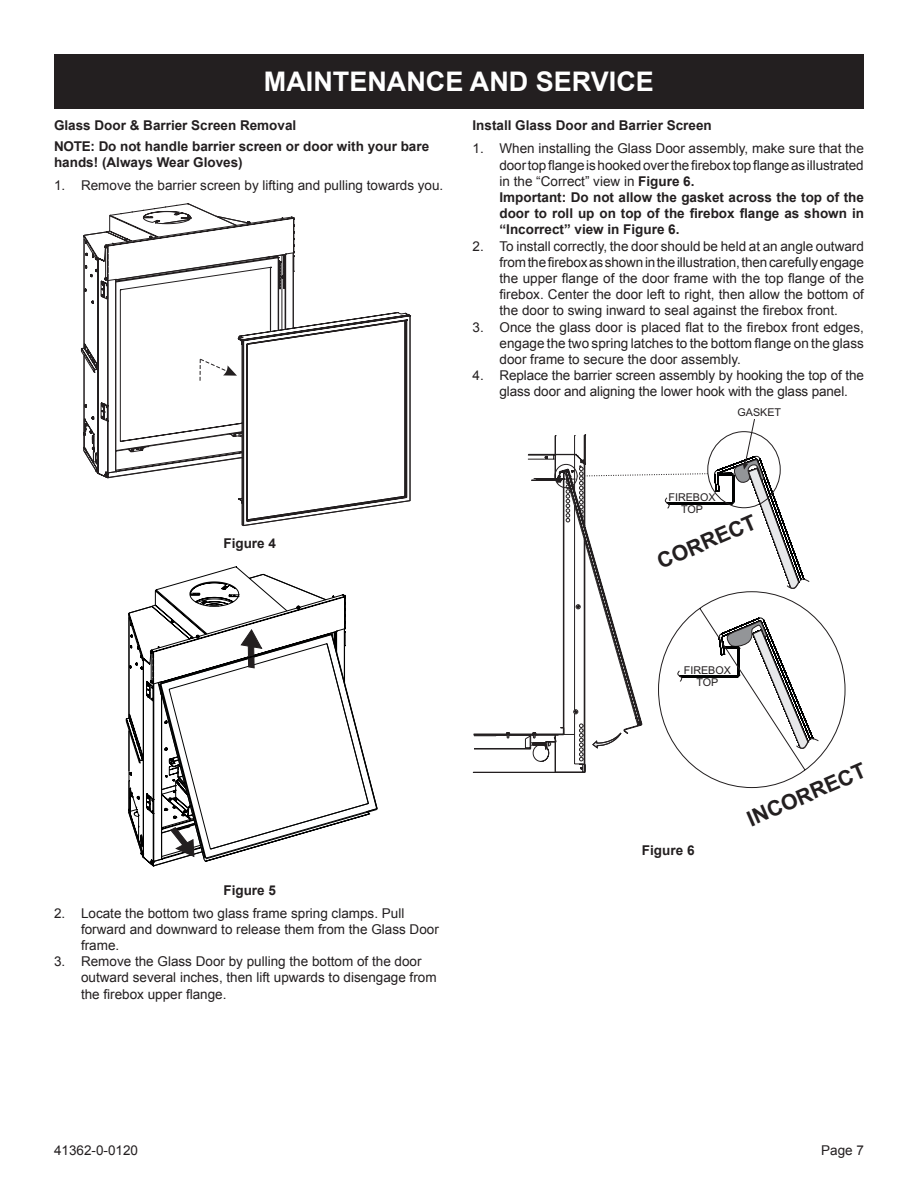
<style>
.page{position:relative;width:918px;height:1188px;background:#fff}
.page>*{position:absolute;margin:0;border:0;box-sizing:border-box;transform-origin:0 0}
.t1{font:700 27px "Arial";color:#fff}
.t2{font:700 21.45px "Arial";color:#231f20}
.t3{font:13.5px/16.2px "Arial";color:#231f20}
.t4{font:700 13.5px/20.9px "Arial";color:#231f20}
.t5{font:10.8px/12px "Arial";color:#231f20;text-align:center}
.s1{font-weight:700}
</style>
<div class="page">
<div style="left:54px;top:54px;width:810px;height:54px;background:#231f20"></div>
<svg style="left:241px;top:313px;width:170px;height:213px"></svg>
<svg style="left:83px;top:203px;width:325px;height:319px"></svg>
<svg style="left:83px;top:239px;width:211px;height:239px"></svg>
<svg style="left:346px;top:687px;width:32px;height:135px"></svg>
<svg style="left:126px;top:582px;width:220px;height:283px"></svg>
<svg style="left:474px;top:419px;width:372px;height:369px"></svg>
<h1 class="t1" style="left:264px;top:63px;width:392px">MAINTENANCE AND SERVICE</h1>
<p class="t4" style="left:54px;top:116px;width:377px">Glass Door &amp; Barrier Screen Removal<br>NOTE: Do not handle barrier screen or door with your bare</p>
<p class="t4" style="left:54px;top:153px;width:190px">hands! (Always Wear Gloves)</p>
<p class="t3" style="left:54px;top:178px;width:391px">1. Remove the barrier screen by lifting and pulling towards you.</p>
<p class="t4" style="left:473px;top:116px;width:241px">Install Glass Door and Barrier Screen</p>
<p class="t3" style="left:500px;top:141px;width:366px;text-indent:-27px">1. When installing the Glass Door assembly, make sure that the door top flange is hooked over the firebox top flange as illustrated in the “Correct” view in <span class="s1">Figure 6.<br>Important: Do not allow the gasket across the top of the door to roll up on top of the firebox flange as shown in “Incorrect” view in Figure 6.</span></p>
<p class="t3" style="left:500px;top:238px;width:366px;text-align:justify;text-indent:-27px">2. To install correctly, the door should be held at an angle outward from the firebox as shown in the illustration, then carefully engage the upper flange of the door frame with the top flange of the firebox. Center the door left to right, then allow the bottom of the door to swing inward to seal against the firebox front.</p>
<p class="t3" style="left:500px;top:319px;width:366px;text-align:justify;text-indent:-27px">3. Once the glass door is placed flat to the firebox front edges, engage the two spring latches to the bottom flange on the glass door frame to secure the door assembly.</p>
<p class="t3" style="left:500px;top:367px;width:366px;text-indent:-27px">4. Replace the barrier screen assembly by hooking the top of the glass door and aligning the lower hook with the glass panel.</p>
<p class="t4" style="left:223px;top:533px;width:54px">Figure 4</p>
<p class="t4" style="left:223px;top:880px;width:54px">Figure 5</p>
<p class="t3" style="left:81px;top:905px;width:359px;text-indent:-27px">2. Locate the bottom two glass frame spring clamps. Pull forward and downward to release them from the Glass Door frame.</p>
<p class="t3" style="left:81px;top:954px;width:357px;text-indent:-27px">3. Remove the Glass Door by pulling the bottom of the door outward several inches, then lift upwards to disengage from the firebox upper flange.</p>
<p class="t5" style="left:737px;top:406px;width:45px">GASKET</p>
<p class="t5" style="left:668px;top:492px;width:49px">FIREBOX<br>TOP</p>
<h2 class="t2" style="left:653px;top:551px;width:107px;rotate:-23deg">CORRECT</h2>
<p class="t5" style="left:684px;top:664px;width:49px">FIREBOX<br>TOP</p>
<p class="t4" style="left:642px;top:840px;width:54px">Figure 6</p>
<h2 class="t2" style="left:743px;top:808px;width:129px;rotate:-23deg">INCORRECT</h2>
<p class="t3" style="left:54px;top:1143px;width:86px">41362-0-0120</p>
<p class="t3" style="left:821px;top:1143px;width:44px">Page 7</p>
</div>
